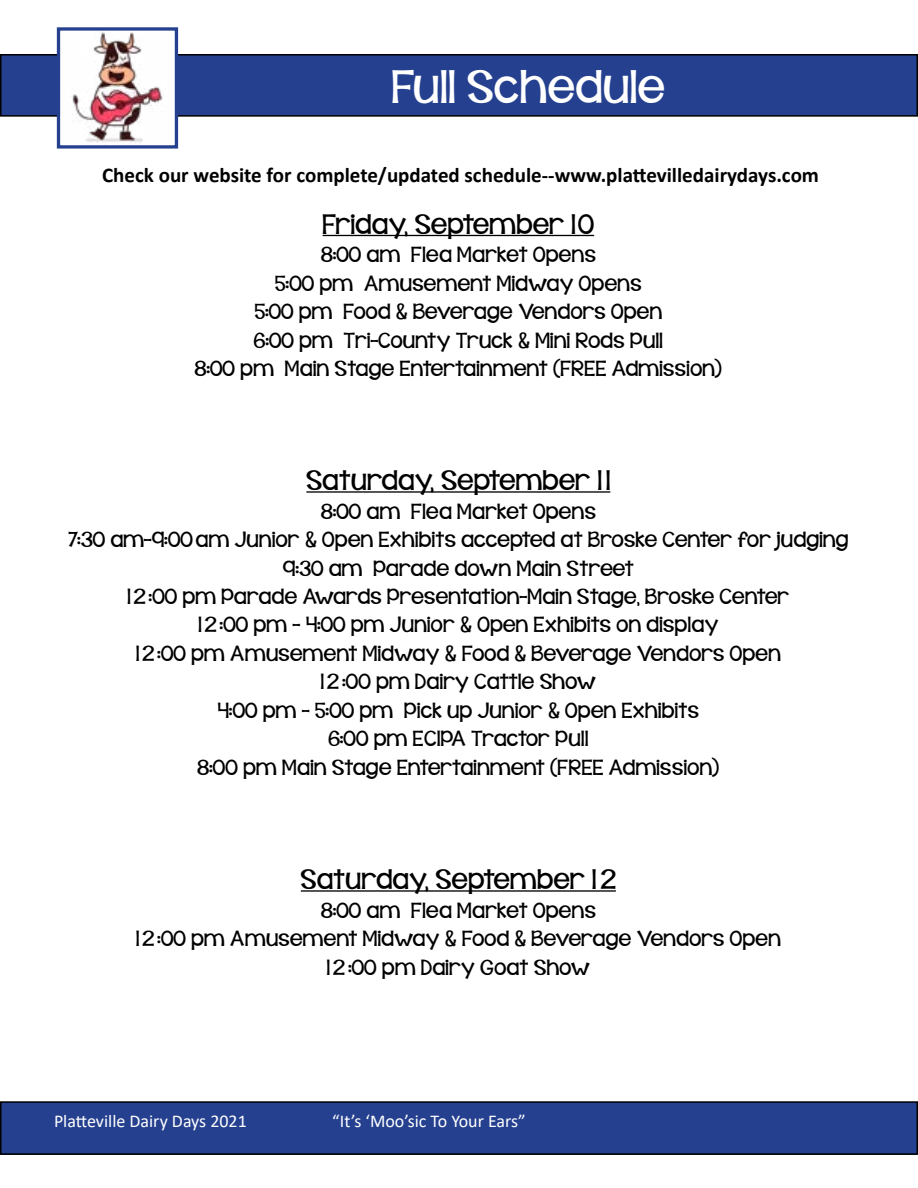
<style>
.page{position:relative;width:918px;height:1188px;background:#fff}
.page>*{position:absolute;margin:0;border:0;box-sizing:border-box;transform-origin:0 0}
.t1{font:45px "KG Behind These Hazel Eyes";letter-spacing:.025em;color:#fff}
.t2{font:27px "KG Behind These Hazel Eyes";letter-spacing:.02em;color:#000}
.t3{font:21px/28.5px "KG Behind These Hazel Eyes";letter-spacing:.02em;color:#000;text-align:center}
.t4{font:700 21px "Calibri";color:#000}
.t5{font:18px "Calibri";color:#fff}
</style>
<div class="page">
<div style="left:1px;top:55px;width:916px;height:61px;background:#25408f"></div>
<div style="left:0;top:54px;width:918px;height:63px;border:2px solid #000"></div>
<div style="left:1px;top:1102px;width:916px;height:52px;background:#25408f"></div>
<div style="left:0;top:1101px;width:918px;height:54px;border:2px solid #000"></div>
<img style="left:61px;top:32px;width:113px;height:113px">
<div style="left:57px;top:27px;width:121px;height:122px;border:3px solid #25408f"></div>
<hr style="left:323px;top:235px;width:271px;height:1px;background:#000">
<hr style="left:306px;top:491px;width:304px;height:2px;background:#000">
<hr style="left:301px;top:890px;width:315px;height:2px;background:#000">
<h1 class="t1" style="left:392px;top:62px;width:275px">Full Schedule</h1>
<p class="t4" style="left:102px;top:161px;width:718px">Check our website for complete/updated schedule--www.plattevilledairydays.com</p>
<p class="t2" style="left:323px;top:209px;width:273px">Friday, September 10</p>
<p class="t3" style="left:195px;top:241px;width:529px">8:00 am Flea Market Opens<br>5:00 pm Amusement Midway Opens<br>5:00 pm Food &amp; Beverage Vendors Open<br>6:00 pm Tri-County Truck &amp; Mini Rods Pull<br>8:00 pm Main Stage Entertainment (FREE Admission)</p>
<p class="t2" style="left:306px;top:465px;width:305px">Saturday, September 11</p>
<p class="t3" style="left:68px;top:497px;width:781px">8:00 am Flea Market Opens<br>7:30 am-9:00 am Junior &amp; Open Exhibits accepted at Broske Center for judging 9:30 am Parade down Main Street<br>1 2 :00 pm Parade Awards Presentation-Main Stage, Broske Center<br>1 2 :00 pm - 4:00 pm Junior &amp; Open Exhibits on display<br>1 2 :00 pm Amusement Midway &amp; Food &amp; Beverage Vendors Open<br>1 2 :00 pm Dairy Cattle Show<br>4:00 pm - 5:00 pm Pick up Junior &amp; Open Exhibits<br>6:00 pm ECIPA Tractor Pull<br>8:00 pm Main Stage Entertainment (FREE Admission)</p>
<p class="t2" style="left:301px;top:864px;width:317px">Saturday, September 12</p>
<p class="t3" style="left:136px;top:896px;width:646px">8:00 am Flea Market Opens<br>1 2 :00 pm Amusement Midway &amp; Food &amp; Beverage Vendors Open<br>1 2 :00 pm Dairy Goat Show</p>
<p class="t5" style="left:54px;top:1108px;width:194px">Platteville Dairy Days 2021</p>
<p class="t5" style="left:332px;top:1108px;width:195px">“It’s ‘Moo’sic To Your Ears”</p>
</div>
